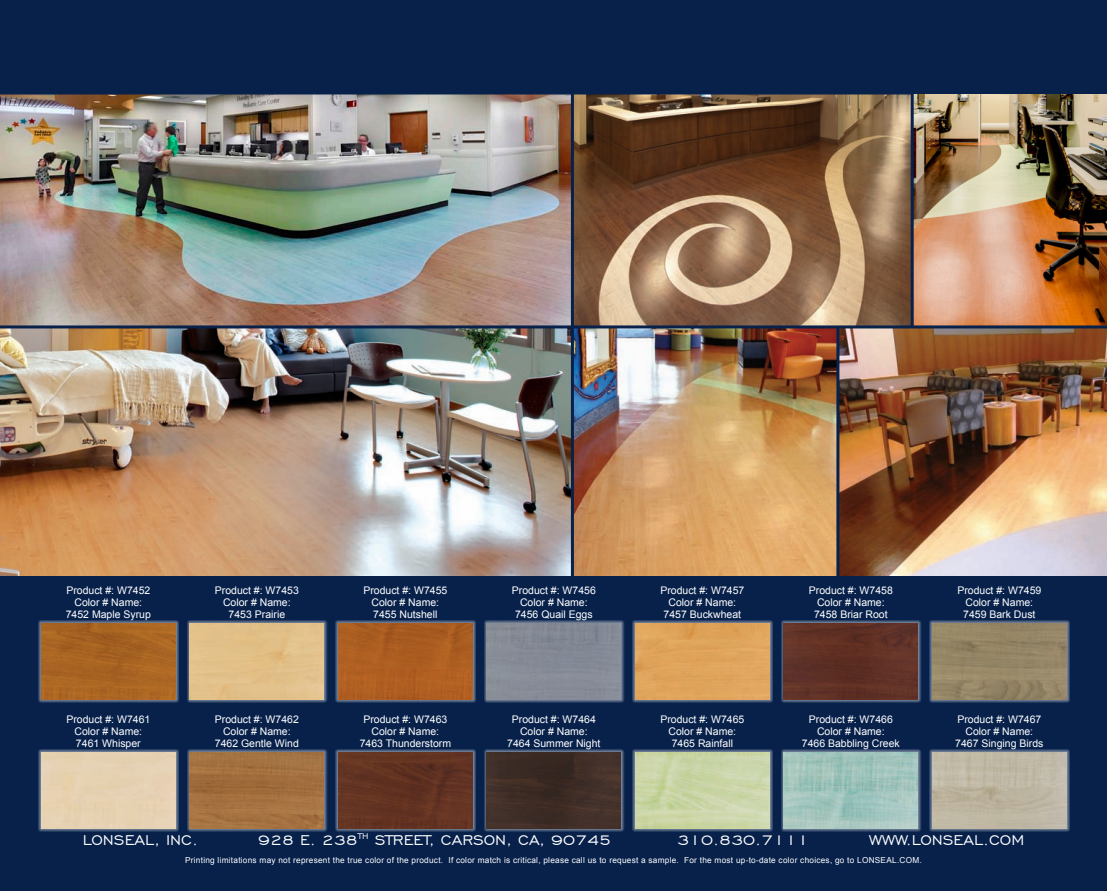
<style>
.page{position:relative;width:1107px;height:891px;background:#fff}
.page>*{position:absolute;margin:0;border:0;box-sizing:border-box;transform-origin:0 0}
.t1{font:18px "Engravers Gothic BT";color:#fff}
.t2{font:10.5px "Arial";color:#fff}
.t3{font:8.25px "Arial";letter-spacing:.03em;color:#fff}
</style>
<div class="page">
<img style="left:839px;top:328px;width:268px;height:248px">
<img style="left:574px;top:328px;width:262px;height:248px">
<img style="left:574px;top:94px;width:337px;height:231px">
<img style="left:0;top:94px;width:571px;height:482px">
<div style="left:0;top:576px;width:1107px;height:315px;background:#07214b"></div>
<div style="left:38px;top:620px;width:141px;height:82px;background:linear-gradient(to right,#677690,#677791)"></div>
<img style="left:41px;top:624px;width:135px;height:75px">
<svg style="left:38px;top:750px;width:141px;height:82px"></svg>
<div style="left:41px;top:753px;width:135px;height:75px;background:#e6d1b2"></div>
<hr style="left:836px;top:327px;width:3px;height:253px;background:#07214b">
<div style="left:1px;top:1px;width:1105px;height:93px;background:#07214b"></div>
<div style="left:0;top:0;width:1107px;height:94px;border:2px solid #07214b"></div>
<svg style="left:187px;top:620px;width:141px;height:82px;background:#6a717d"></svg>
<div style="left:190px;top:624px;width:134px;height:75px;background:#e2c089"></div>
<svg style="left:187px;top:750px;width:141px;height:82px;background:#5b5f6c"></svg>
<img style="left:190px;top:753px;width:134px;height:75px">
<div style="left:335px;top:620px;width:141px;height:82px;background:linear-gradient(to right,#677690,#677791)"></div>
<img style="left:338px;top:624px;width:134px;height:75px">
<svg style="left:335px;top:750px;width:141px;height:82px;background:#515568"></svg>
<img style="left:338px;top:753px;width:134px;height:75px">
<svg style="left:484px;top:620px;width:141px;height:82px;background:#556580"></svg>
<div style="left:487px;top:624px;width:134px;height:75px;background:#868b97"></div>
<svg style="left:484px;top:750px;width:141px;height:82px;background:#455066"></svg>
<img style="left:487px;top:753px;width:134px;height:75px">
<div style="left:632px;top:620px;width:141px;height:82px;background:linear-gradient(to right,#677690,#677791)"></div>
<div style="left:635px;top:624px;width:135px;height:75px;background:#e0a55c"></div>
<svg style="left:632px;top:750px;width:141px;height:82px"></svg>
<img style="left:635px;top:753px;width:135px;height:75px">
<svg style="left:781px;top:620px;width:141px;height:82px;background:#4d5166"></svg>
<img style="left:784px;top:624px;width:134px;height:75px">
<svg style="left:781px;top:750px;width:141px;height:82px;background:#5c7289"></svg>
<img style="left:784px;top:753px;width:134px;height:75px">
<div style="left:929px;top:620px;width:141px;height:82px;background:linear-gradient(to right,#677690,#677791)"></div>
<img style="left:932px;top:624px;width:134px;height:75px">
<svg style="left:929px;top:750px;width:141px;height:82px;background:#667386"></svg>
<img style="left:932px;top:753px;width:134px;height:75px">
<img style="left:914px;top:94px;width:193px;height:231px">
<hr style="left:911px;top:76px;width:3px;height:251px;background:#07214b">
<hr style="left:0;top:325px;width:1107px;height:3px;background:#07214b">
<hr style="left:571px;top:73px;width:3px;height:510px;background:#07214b">
<p class="t2" style="left:66px;top:584px;width:86px">Product #: W7452</p>
<p class="t2" style="left:75px;top:596px;width:69px">Color # Name:</p>
<p class="t2" style="left:66px;top:608px;width:87px">7452 Maple Syrup</p>
<p class="t2" style="left:66px;top:713px;width:86px">Product #: W7461</p>
<p class="t2" style="left:75px;top:725px;width:69px">Color # Name:</p>
<p class="t2" style="left:76px;top:737px;width:66px">7461 Whisper</p>
<p class="t2" style="left:215px;top:584px;width:86px">Product #: W7453</p>
<p class="t2" style="left:223px;top:596px;width:69px">Color # Name:</p>
<p class="t2" style="left:229px;top:608px;width:58px">7453 Prairie</p>
<p class="t2" style="left:215px;top:713px;width:86px">Product #: W7462</p>
<p class="t2" style="left:223px;top:725px;width:69px">Color # Name:</p>
<p class="t2" style="left:215px;top:737px;width:86px">7462 Gentle Wind</p>
<p class="t2" style="left:363px;top:584px;width:86px">Product #: W7455</p>
<p class="t2" style="left:372px;top:596px;width:69px">Color # Name:</p>
<p class="t2" style="left:373px;top:608px;width:66px">7455 Nutshell</p>
<p class="t2" style="left:363px;top:713px;width:86px">Product #: W7463</p>
<p class="t2" style="left:372px;top:725px;width:69px">Color # Name:</p>
<p class="t2" style="left:360px;top:737px;width:93px">7463 Thunderstorm</p>
<p class="t2" style="left:512px;top:584px;width:86px">Product #: W7456</p>
<p class="t2" style="left:520px;top:596px;width:69px">Color # Name:</p>
<p class="t2" style="left:515px;top:608px;width:79px">7456 Quail Eggs</p>
<p class="t2" style="left:512px;top:713px;width:86px">Product #: W7464</p>
<p class="t2" style="left:520px;top:725px;width:69px">Color # Name:</p>
<p class="t2" style="left:507px;top:737px;width:95px">7464 Summer Night</p>
<p class="t2" style="left:660px;top:584px;width:86px">Product #: W7457</p>
<p class="t2" style="left:669px;top:596px;width:69px">Color # Name:</p>
<p class="t2" style="left:664px;top:608px;width:79px">7457 Buckwheat</p>
<p class="t2" style="left:660px;top:713px;width:86px">Product #: W7465</p>
<p class="t2" style="left:669px;top:725px;width:69px">Color # Name:</p>
<p class="t2" style="left:672px;top:737px;width:63px">7465 Rainfall</p>
<p class="t2" style="left:809px;top:584px;width:86px">Product #: W7458</p>
<p class="t2" style="left:817px;top:596px;width:69px">Color # Name:</p>
<p class="t2" style="left:814px;top:608px;width:75px">7458 Briar Root</p>
<p class="t2" style="left:809px;top:713px;width:86px">Product #: W7466</p>
<p class="t2" style="left:817px;top:725px;width:69px">Color # Name:</p>
<p class="t2" style="left:802px;top:737px;width:100px">7466 Babbling Creek</p>
<p class="t2" style="left:957px;top:584px;width:86px">Product #: W7459</p>
<p class="t2" style="left:966px;top:596px;width:69px">Color # Name:</p>
<p class="t2" style="left:963px;top:608px;width:74px">7459 Bark Dust</p>
<p class="t2" style="left:957px;top:713px;width:86px">Product #: W7467</p>
<p class="t2" style="left:966px;top:725px;width:69px">Color # Name:</p>
<p class="t2" style="left:955px;top:737px;width:90px">7467 Singing Birds</p>
<p class="t1" style="left:83px;top:830px;width:117px">LONSEAL, INC.</p>
<p class="t1" style="left:258px;top:830px;width:355px">928 E. 238<sup>TH</sup> STREET, CARSON, CA, 90745</p>
<p class="t1" style="left:677px;top:830px;width:134px">310.830.7111</p>
<p class="t1" style="left:869px;top:830px;width:156px">WWW.LONSEAL.COM</p>
<p class="t3" style="left:185px;top:854px;width:738px">Printing limitations may not represent the true color of the product. If color match is critical, please call us to request a sample. For the most up-to-date color choices, go to LONSEAL.COM.</p>
</div>
